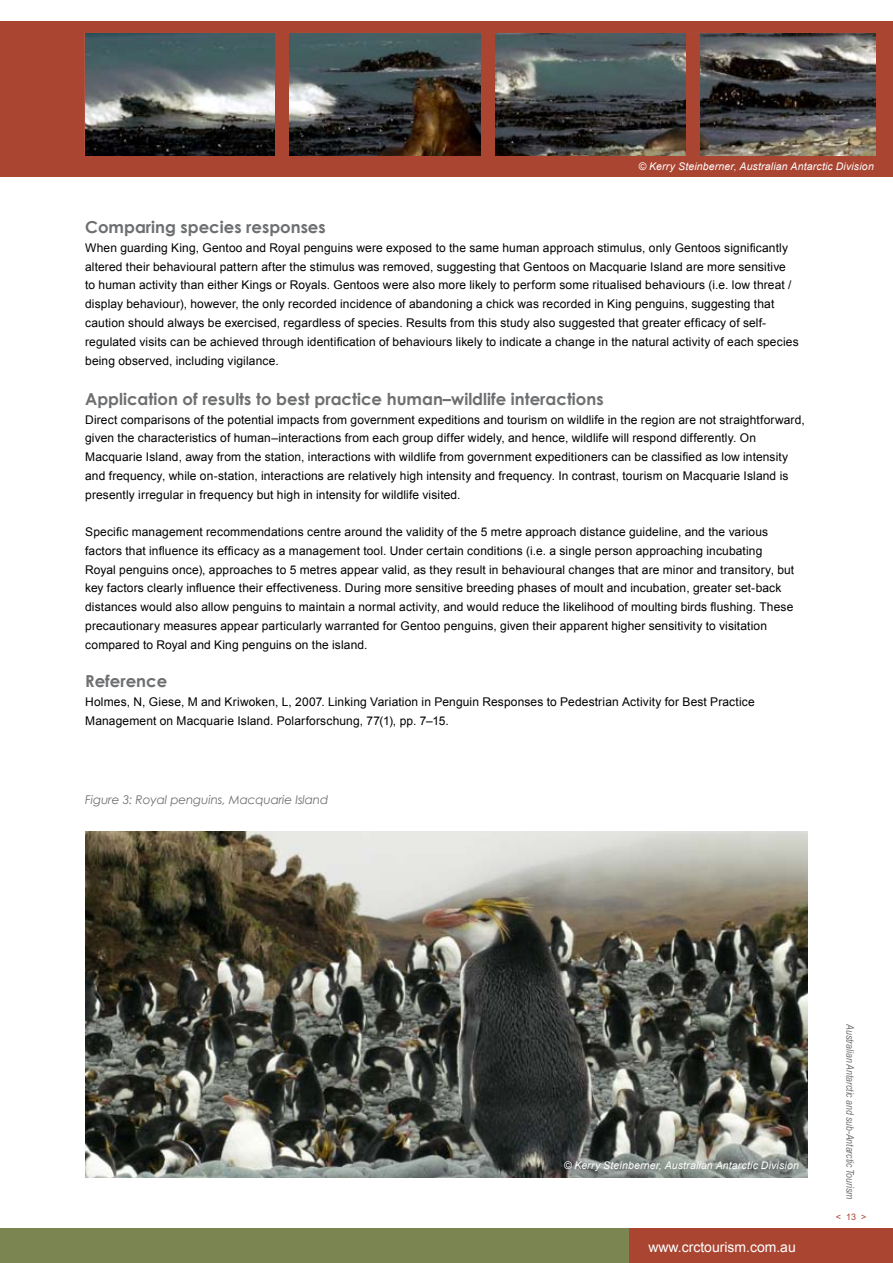
<style>
.page{position:relative;width:893px;height:1263px;background:#fff}
.page>*{position:absolute;margin:0;border:0;box-sizing:border-box;transform-origin:0 0}
.t1{font:700 16.5px "Century Gothic";color:#6d6f71}
.t2{font:13.95px "Arial";color:#fff}
.t3{font:12px/18.8px "Arial";letter-spacing:.01em;color:#000}
.t4{font:italic 12px "Century Gothic";letter-spacing:-.01em;color:#6d6f71}
.t5{font:italic 10.5px "Arial";letter-spacing:.015em;color:#fff}
.t6{font:italic 10.5px "Arial Narrow";color:#6d6f71}
.t7{font:9px "Arial";color:#aa4532}
</style>
<div class="page">
<div style="left:0;top:1229px;width:893px;height:34px;background:#7a8551"></div>
<div style="left:629px;top:1229px;width:264px;height:34px;background:#aa4532"></div>
<div style="left:0;top:21px;width:893px;height:156px;background:#aa4532"></div>
<img style="left:85px;top:831px;width:723px;height:347px">
<img style="left:85px;top:33px;width:791px;height:122px">
<div style="left:687px;top:33px;width:13px;height:129px;background:#aa4532"></div>
<div style="left:481px;top:33px;width:13px;height:129px;background:#aa4532"></div>
<div style="left:275px;top:33px;width:13px;height:129px;background:#aa4532"></div>
<p class="t5" style="left:639px;top:159px;width:237px">© Kerry Steinberner, Australian Antarctic Division</p>
<h1 class="t1" style="left:85px;top:215px;width:242px">Comparing species responses</h1>
<p class="t3" style="left:85px;top:238px;width:715px">When guarding King, Gentoo and Royal penguins were exposed to the same human approach stimulus, only Gentoos significantly altered their behavioural pattern after the stimulus was removed, suggesting that Gentoos on Macquarie Island are more sensitive to human activity than either Kings or Royals. Gentoos were also more likely to perform some ritualised behaviours (i.e. low threat / display behaviour), however, the only recorded incidence of abandoning a chick was recorded in King penguins, suggesting that caution should always be exercised, regardless of species. Results from this study also suggested that greater efficacy of self&shy;regulated visits can be achieved through identification of behaviours likely to indicate a change in the natural activity of each species being observed, including vigilance.</p>
<h1 class="t1" style="left:85px;top:386px;width:520px">Application of results to best practice human–wildlife interactions</h1>
<p class="t3" style="left:85px;top:410px;width:721px">Direct comparisons of the potential impacts from government expeditions and tourism on wildlife in the region are not straightforward, given the characteristics of human–interactions from each group differ widely, and hence, wildlife will respond differently. On Macquarie Island, away from the station, interactions with wildlife from government expeditioners can be classified as low intensity and frequency, while on-station, interactions are relatively high intensity and frequency. In contrast, tourism on Macquarie Island is presently irregular in frequency but high in intensity for wildlife visited.</p>
<p class="t3" style="left:85px;top:523px;width:711px">Specific management recommendations centre around the validity of the 5 metre approach distance guideline, and the various factors that influence its efficacy as a management tool. Under certain conditions (i.e. a single person approaching incubating Royal penguins once), approaches to 5 metres appear valid, as they result in behavioural changes that are minor and transitory, but key factors clearly influence their effectiveness. During more sensitive breeding phases of moult and incubation, greater set-back distances would also allow penguins to maintain a normal activity, and would reduce the likelihood of moulting birds flushing. These precautionary measures appear particularly warranted for Gentoo penguins, given their apparent higher sensitivity to visitation compared to Royal and King penguins on the island.</p>
<h1 class="t1" style="left:85px;top:669px;width:84px">Reference</h1>
<p class="t3" style="left:85px;top:693px;width:671px">Holmes, N, Giese, M and Kriwoken, L, 2007. Linking Variation in Penguin Responses to Pedestrian Activity for Best Practice<br>Management on Macquarie Island. Polarforschung, 77(1), pp. 7–15.</p>
<p class="t4" style="left:85px;top:791px;width:245px">Figure 3: Royal penguins, Macquarie Island</p>
<p class="t5" style="left:564px;top:1158px;width:237px">© Kerry Steinberner, Australian Antarctic Division</p>
<p class="t2" style="left:648px;top:1238px;width:149px">www.crctourism.com.au</p>
<p class="t6" style="left:858px;top:1024px;width:177px;rotate:90deg">Australian Antarctic and sub-Antarctic Tourism</p>
<p class="t7" style="left:836px;top:1210px;width:32px">&lt; 13 &gt;</p>
</div>
